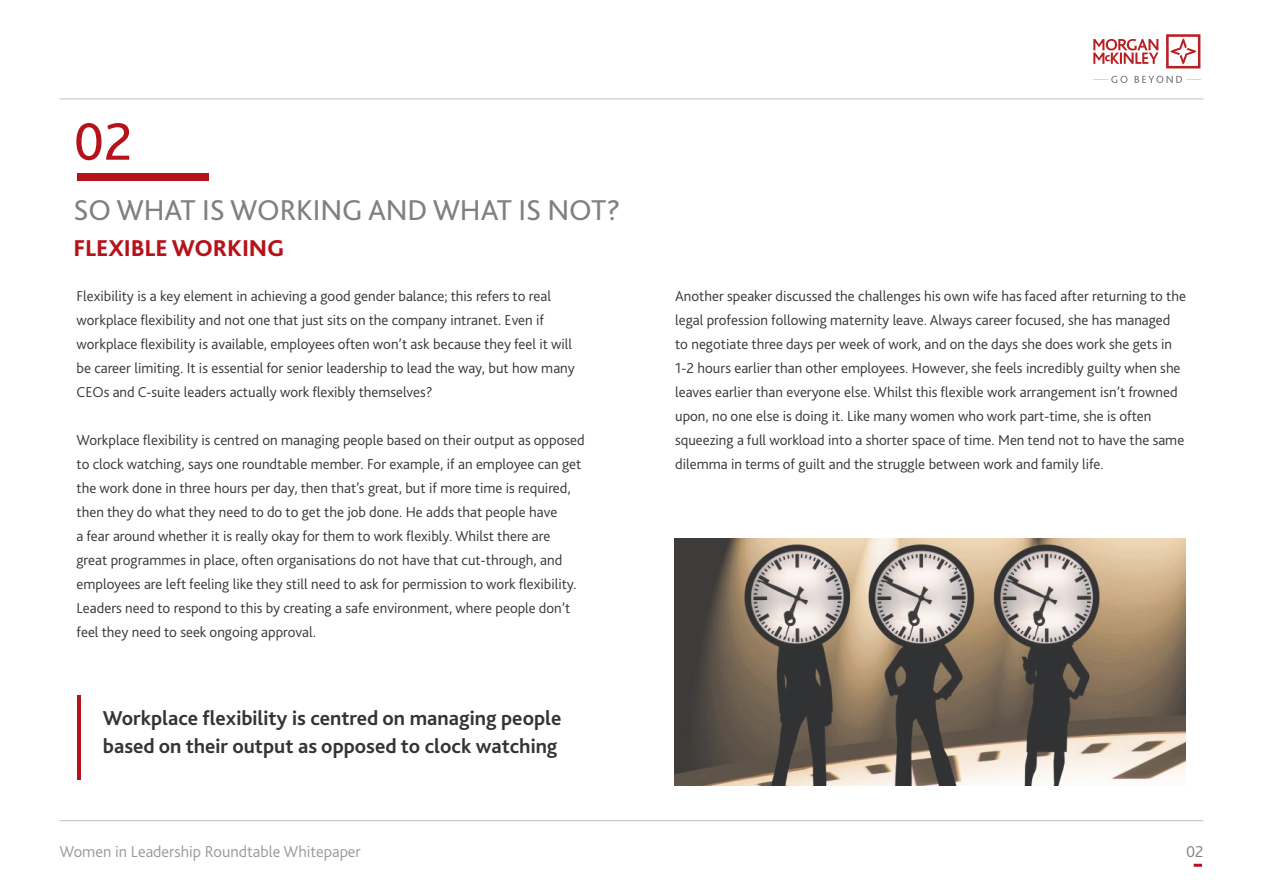
<style>
.page{position:relative;width:1263px;height:893px;background:#fff}
.page>*{position:absolute;margin:0;border:0;box-sizing:border-box;transform-origin:0 0}
.t1{font:55.2px "Bliss 2";color:#b5121b}
.t2{font:30px "Bliss 2";letter-spacing:-.005em;color:#807f83}
.t3{font:800 24px "Bliss 2";letter-spacing:-.005em;color:#b5121b}
.t4{font:700 21px/28.5px "Bliss 2";color:#333434}
.t5{font:300 16.5px "Bliss 2";color:#9a989c}
.t6{font:300 16.5px "Bliss 2";color:#807f83}
.t7{font:300 15px/24px "Bliss 2";color:#333434}
</style>
<div class="page">
<hr style="left:60px;top:99px;width:1143px;height:1px;background:#c0bfc1">
<hr style="left:60px;top:820px;width:1143px;height:1px;background:#c0bfc1">
<svg style="left:1093px;top:39px;width:65px;height:25px"></svg>
<svg style="left:1166px;top:34px;width:34px;height:34px"></svg>
<svg style="left:1093px;top:76px;width:34px;height:7px"></svg>
<svg style="left:1134px;top:76px;width:66px;height:7px"></svg>
<svg style="left:1194px;top:864px;width:8px;height:3px"></svg>
<div style="left:77px;top:173px;width:132px;height:8px;background:#b5121c"></div>
<hr style="left:77px;top:695px;width:3px;height:85px;background:#b5121b">
<img style="left:674px;top:538px;width:511px;height:247px">
<h1 class="t1" style="left:74px;top:107px;width:60px">02</h1>
<h2 class="t2" style="left:74px;top:191px;width:548px">SO WHAT IS WORKING AND WHAT IS NOT?</h2>
<h3 class="t3" style="left:74px;top:233px;width:212px">FLEXIBLE WORKING</h3>
<p class="t7" style="left:77px;top:284px;width:500px">Flexibility is a key element in achieving a good gender balance; this refers to real workplace flexibility and not one that just sits on the company intranet. Even if workplace flexibility is available, employees often won’t ask because they feel it will be career limiting. It is essential for senior leadership to lead the way, but how many CEOs and C-suite leaders actually work flexibly themselves?</p>
<p class="t7" style="left:77px;top:428px;width:510px">Workplace flexibility is centred on managing people based on their output as opposed to clock watching, says one roundtable member. For example, if an employee can get the work done in three hours per day, then that’s great, but if more time is required, then they do what they need to do to get the job done. He adds that people have<br>a fear around whether it is really okay for them to work flexibly. Whilst there are great programmes in place, often organisations do not have that cut-through, and employees are left feeling like they still need to ask for permission to work flexibility.<br>Leaders need to respond to this by creating a safe environment, where people don’t feel they need to seek ongoing approval.</p>
<h3 class="t4" style="left:103px;top:703px;width:460px">Workplace flexibility is centred on managing people based on their output as opposed to clock watching</h3>
<p class="t7" style="left:675px;top:284px;width:512px">Another speaker discussed the challenges his own wife has faced after returning to the legal profession following maternity leave. Always career focused, she has managed to negotiate three days per week of work, and on the days she does work she gets in 1-2 hours earlier than other employees. However, she feels incredibly guilty when she leaves earlier than everyone else. Whilst this flexible work arrangement isn’t frowned upon, no one else is doing it. Like many women who work part-time, she is often squeezing a full workload into a shorter space of time. Men tend not to have the same dilemma in terms of guilt and the struggle between work and family life.</p>
<p class="t5" style="left:60px;top:841px;width:303px">Women in Leadership Roundtable Whitepaper</p>
<p class="t6" style="left:1186px;top:841px;width:19px">02</p>
</div>
